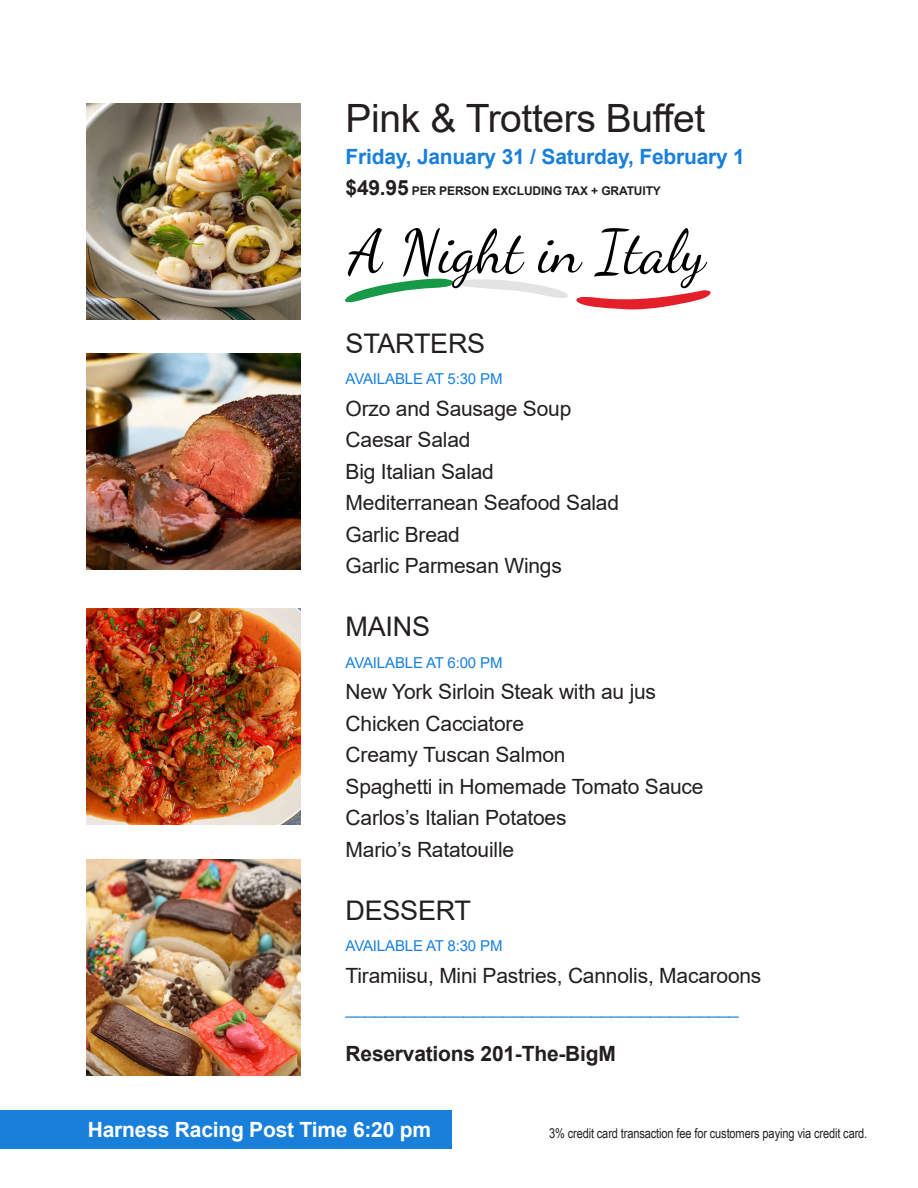
<style>
.page{position:relative;width:918px;height:1188px;background:#fff}
.page>*{position:absolute;margin:0;border:0;box-sizing:border-box;transform-origin:0 0}
.t1{font:39px "Arial";letter-spacing:-.01em;color:#231f20}
.t2{font:27px "Arial";letter-spacing:-.01em;color:#231f20}
.t3{font:21px/31.5px "Arial";letter-spacing:-.01em;color:#231f20}
.t4{font:700 21px "Arial";letter-spacing:-.01em;color:#1880db}
.t5{font:700 21px "Arial";letter-spacing:-.01em;color:#fff}
.t6{font:700 21px "Arial";letter-spacing:-.01em;color:#231f20}
.t7{font:18px "Arial";color:#1880db}
.t8{font:15px "Arial";letter-spacing:-.01em;color:#1880db}
.t9{font:13.5px "Arial Narrow";letter-spacing:-.01em;color:#231f20}
.t10{font:700 12px "Arial";letter-spacing:-.01em;color:#231f20}
.s1{font-size:21px}
</style>
<div class="page">
<img style="left:86px;top:609px;width:214px;height:216px">
<div style="left:1px;top:1110px;width:451px;height:39px;background:#1880db"></div>
<img style="left:86px;top:104px;width:214px;height:216px">
<img style="left:86px;top:860px;width:214px;height:216px">
<img style="left:86px;top:353px;width:214px;height:216px">
<svg style="left:345px;top:228px;width:366px;height:82px"></svg>
<h1 class="t1" style="left:346px;top:92px;width:361px">Pink &amp; Trotters Buffet</h1>
<p class="t4" style="left:346px;top:141px;width:401px">Friday, January 31 / Saturday, February 1</p>
<p class="t10" style="left:346px;top:182px;width:317px"><span class="s1">$49.95</span> PER PERSON EXCLUDING TAX + GRATUITY</p>
<p class="t2" style="left:346px;top:324px;width:141px">STARTERS</p>
<p class="t8" style="left:346px;top:368px;width:158px">AVAILABLE AT 5:30 PM</p>
<p class="t3" style="left:346px;top:392px;width:275px">Orzo and Sausage Soup<br>Caesar Salad<br>Big Italian Salad<br>Mediterranean Seafood Salad<br>Garlic Bread<br>Garlic Parmesan Wings</p>
<p class="t2" style="left:346px;top:608px;width:86px">MAINS</p>
<p class="t8" style="left:346px;top:652px;width:158px">AVAILABLE AT 6:00 PM</p>
<p class="t3" style="left:346px;top:676px;width:360px">New York Sirloin Steak with au jus<br>Chicken Cacciatore<br>Creamy Tuscan Salmon<br>Spaghetti in Homemade Tomato Sauce<br>Carlos’s Italian Potatoes<br>Mario’s Ratatouille</p>
<p class="t2" style="left:346px;top:891px;width:127px">DESSERT</p>
<p class="t8" style="left:346px;top:935px;width:158px">AVAILABLE AT 8:30 PM</p>
<p class="t3" style="left:346px;top:959px;width:417px">Tiramiisu, Mini Pastries, Cannolis, Macaroons</p>
<p class="t7" style="left:346px;top:995px;width:395px">________________________________________</p>
<p class="t6" style="left:346px;top:1038px;width:272px">Reservations 201-The-BigM</p>
<p class="t5" style="left:88px;top:1114px;width:345px">Harness Racing Post Time 6:20 pm</p>
<p class="t9" style="left:549px;top:1123px;width:320px">3% credit card transaction fee for customers paying via credit card.</p>
</div>
